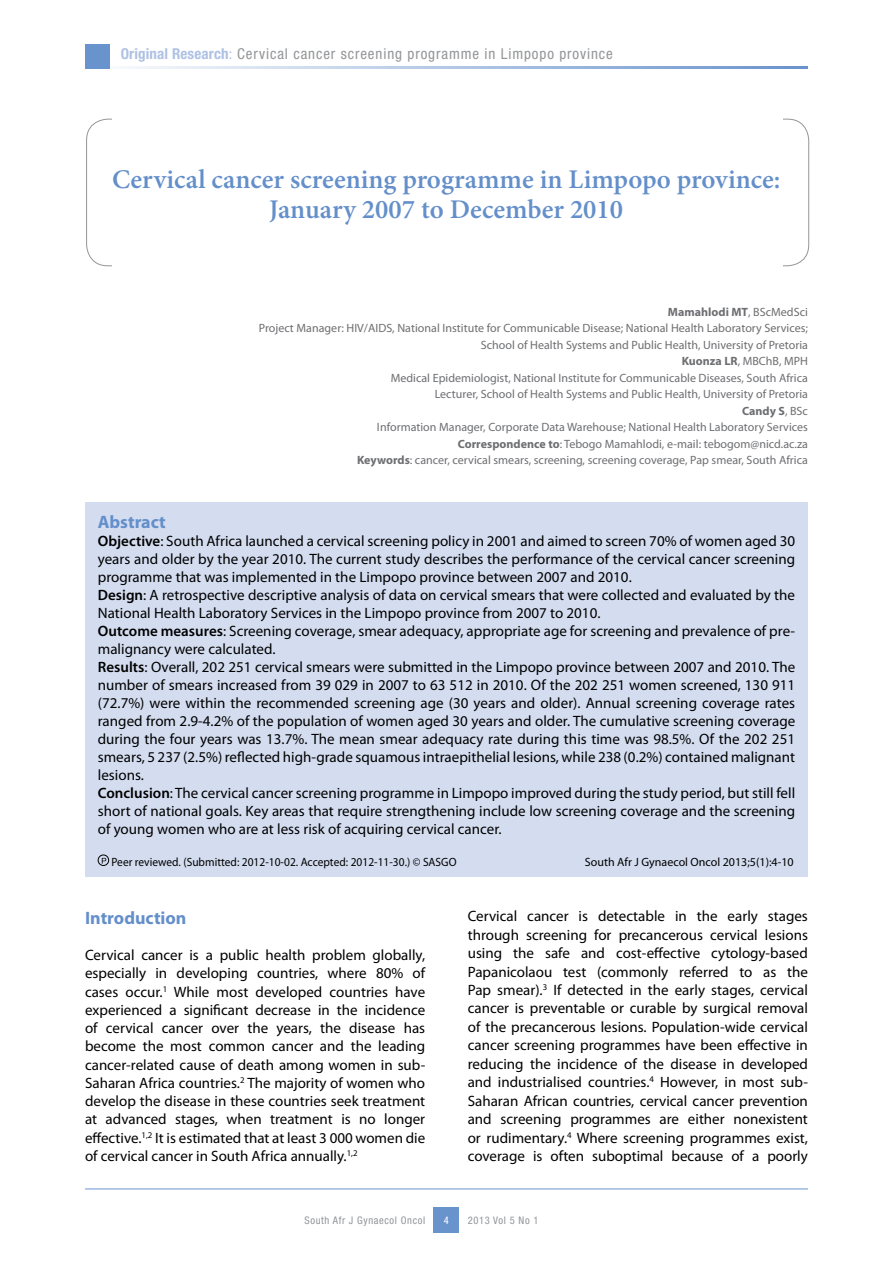
<style>
.page{position:relative;width:893px;height:1263px;background:#fff}
.page>*{position:absolute;margin:0;border:0;box-sizing:border-box;transform-origin:0 0}
.t1{font:600 27px/30px "Minion Pro";color:#648fca;text-align:center}
.t2{font:700 18px "Myriad Pro";color:#648fca}
.t3{font:15px/18px "Myriad Pro";color:#000;text-align:justify}
.t4{font:condensed 15px "Helvetica Neue LT Std";letter-spacing:.06em;color:#939598}
.t5{font:12px/16.5px "Myriad Pro";color:#6d6e71;text-align:right}
.t6{font:12px "Myriad Pro";color:#000;scale:.95 1}
.t7{font:12px "Myriad Pro";color:#000}
.t8{font:condensed 10.5px "Helvetica Neue LT Std";letter-spacing:.06em;color:#939598}
.t9{font:condensed 10.5px "Helvetica Neue LT Std";color:#fff}
.s1{font-weight:700;color:#aec1e4}
.s2{color:#aec1e4}
.s3{font-weight:700}
.s4{font-weight:600}
</style>
<div class="page">
<div style="left:434px;top:1208px;width:25px;height:25px;background:#6993cd"></div>
<hr style="left:85px;top:66px;width:723px;height:2px;background:#6993cd">
<div style="left:85px;top:44px;width:24px;height:24px;background:#6993cd"></div>
<hr style="left:85px;top:1188px;width:723px;height:1px;background:#6993cd">
<div style="left:85px;top:502px;width:723px;height:375px;background:#d4ddf0"></div>
<div style="left:98px;top:855px;width:11px;height:11px;border:1px solid #000;border-radius:50%"></div>
<svg style="left:102px;top:858px;width:4px;height:6px"></svg>
<p class="t4" style="left:121px;top:45px;width:494px"><span class="s1">Original Research</span><span class="s2">:</span> Cervical cancer screening programme in Limpopo province</p>
<h1 class="t1" style="left:112px;top:164px;width:670px">Cervical cancer screening programme in Limpopo province:<br>January 2007 to December 2010</h1>
<p class="t5" style="left:259px;top:303px;width:551px"><span class="s3">Mamahlodi MT</span>, BScMedSci<br>Project Manager: HIV/AIDS, National Institute for Communicable Disease; National Health Laboratory Services; School of Health Systems and Public Health, University of Pretoria<br><span class="s3">Kuonza LR</span>, MBChB, MPH<br>Medical Epidemiologist, National Institute for Communicable Diseases, South Africa<br>Lecturer, School of Health Systems and Public Health, University of Pretoria<br><span class="s3">Candy S</span>, BSc<br>Information Manager, Corporate Data Warehouse; National Health Laboratory Services<br><span class="s3">Correspondence to</span>: Tebogo Mamahlodi, e-mail: tebogom@nicd.ac.za<br><span class="s3">Keywords</span>: cancer, cervical smears, screening, screening coverage, Pap smear, South Africa</p>
<p class="t2" style="left:98px;top:510px;width:70px">Abstract</p>
<p class="t3" style="left:98px;top:532px;width:699px;text-align:left"><span class="s4">Objective</span>: South Africa launched a cervical screening policy in 2001 and aimed to screen 70% of women aged 30 years and older by the year 2010. The current study describes the performance of the cervical cancer screening programme that was implemented in the Limpopo province between 2007 and 2010.<br><span class="s4">Design</span>: A retrospective descriptive analysis of data on cervical smears that were collected and evaluated by the National Health Laboratory Services in the Limpopo province from 2007 to 2010.<br><span class="s4">Outcome measures</span>: Screening coverage, smear adequacy, appropriate age for screening and prevalence of pre&shy;malignancy were calculated.<br><span class="s4">Results</span>: Overall, 202 251 cervical smears were submitted in the Limpopo province between 2007 and 2010. The number of smears increased from 39 029 in 2007 to 63 512 in 2010. Of the 202 251 women screened, 130 911 (72.7%) were within the recommended screening age (30 years and older). Annual screening coverage rates ranged from 2.9-4.2% of the population of women aged 30 years and older. The cumulative screening coverage during the four years was 13.7%. The mean smear adequacy rate during this time was 98.5%. Of the 202 251 smears, 5 237 (2.5%) reflected high-grade squamous intraepithelial lesions, while 238 (0.2%) contained malignant lesions.<br><span class="s4">Conclusion</span>: The cervical cancer screening programme in Limpopo improved during the study period, but still fell short of national goals. Key areas that require strengthening include low screening coverage and the screening of young women who are at less risk of acquiring cervical cancer.</p>
<p class="t6" style="left:111px;top:854px;width:365px">Peer reviewed. (Submitted: 2012-10-02. Accepted: 2012-11-30.) © SASGO</p>
<p class="t7" style="left:585px;top:854px;width:210px">South Afr J Gynaecol Oncol 2013;5(1):4-10</p>
<p class="t2" style="left:85px;top:906px;width:103px">Introduction</p>
<p class="t3" style="left:85px;top:946px;width:342px">Cervical cancer is a public health problem globally, especially in developing countries, where 80% of cases occur.<sup>1</sup> While most developed countries have experienced a significant decrease in the incidence of cervical cancer over the years, the disease has become the most common cancer and the leading cancer-related cause of death among women in sub-Saharan Africa countries.<sup>2</sup> The majority of women who develop the disease in these countries seek treatment at advanced stages, when treatment is no longer effective.<sup>1,2</sup> It is estimated that at least 3 000 women die of cervical cancer in South Africa annually.<sup>1,2</sup></p>
<p class="t3" style="left:468px;top:907px;width:342px;line-height:18.5px">Cervical cancer is detectable in the early stages through screening for precancerous cervical lesions using the safe and cost-effective cytology-based Papanicolaou test (commonly referred to as the Pap smear).<sup>3</sup> If detected in the early stages, cervical cancer is preventable or curable by surgical removal of the precancerous lesions. Population-wide cervical cancer screening programmes have been effective in reducing the incidence of the disease in developed and industrialised countries.<sup>4</sup> However, in most sub-Saharan African countries, cervical cancer prevention and screening programmes are either nonexistent or rudimentary.<sup>4</sup> Where screening programmes exist, coverage is often suboptimal because of a poorly</p>
<p class="t8" style="left:305px;top:1214px;width:122px">South Afr J Gynaecol Oncol</p>
<p class="t8" style="left:468px;top:1214px;width:72px">2013 Vol 5 No 1</p>
<p class="t9" style="left:444px;top:1214px;width:7px">4</p>
</div>
